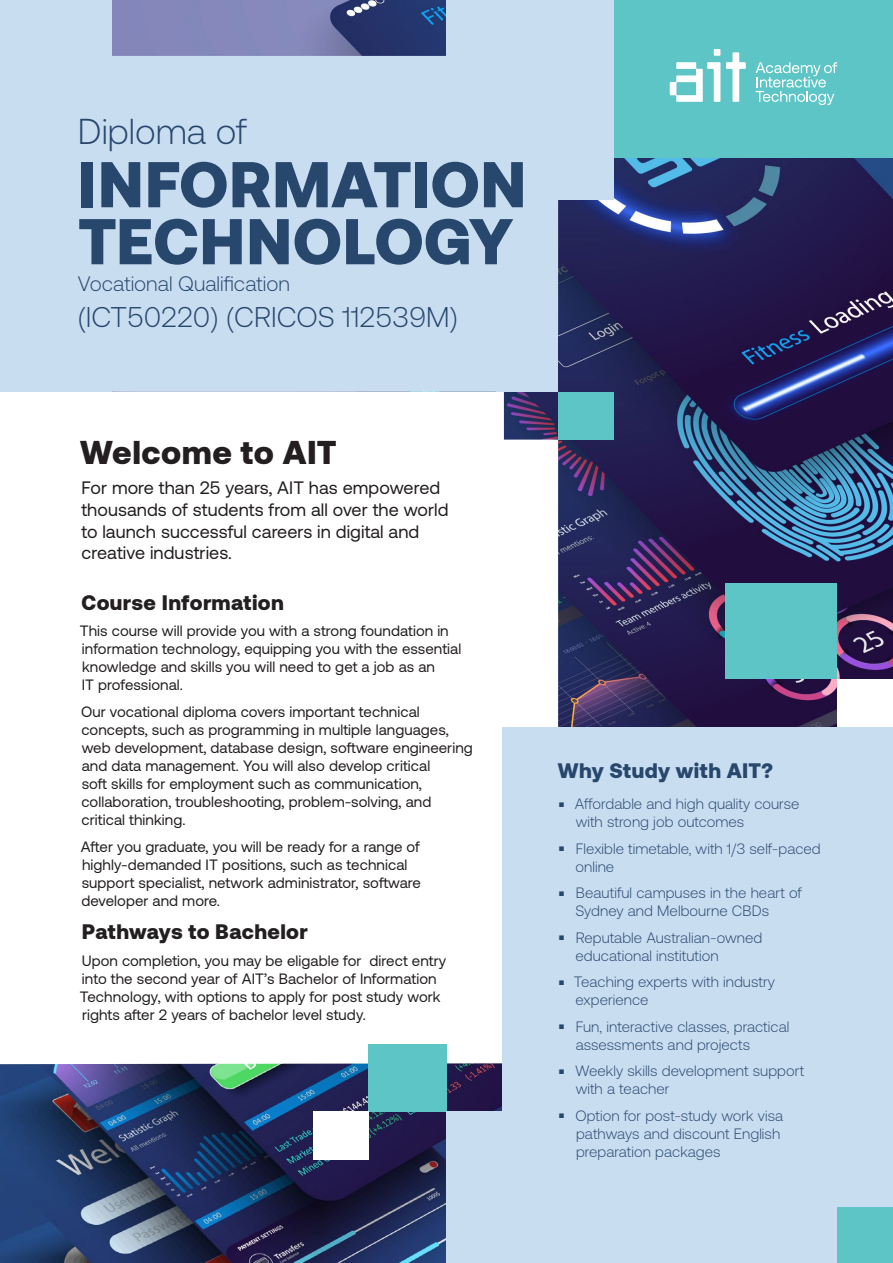
<style>
.page{position:relative;width:893px;height:1263px;background:#fff}
.page>*{position:absolute;margin:0;border:0;box-sizing:border-box;transform-origin:0 0}
.t1{font:900 64.5px "Aeonik";letter-spacing:.01em;color:#28476d}
.t2{font:300 36px "Aeonik";color:#28476d}
.t3{font:900 33px "Aeonik";letter-spacing:.015em;color:#231f20}
.t4{font:300 28.5px "Aeonik";color:#28476d}
.t5{font:900 21px "Aeonik";letter-spacing:.02em;color:#231f20}
.t6{font:300 21px "Aeonik";color:#28476d}
.t7{font:900 21px "Aeonik";letter-spacing:.02em;color:#28476d}
.t8{font:18px/21.6px "Aeonik";letter-spacing:.005em;color:#231f20}
.t9{font:15px/18px "Aeonik";letter-spacing:.005em;color:#231f20}
.t10{font:300 15px/18px "Aeonik";letter-spacing:.005em;color:#28476d}
.s1{font-size:9px}
</style>
<div class="page">
<img style="left:0;top:1064px;width:502px;height:199px">
<img style="left:112px;top:0;width:781px;height:727px">
<div style="left:557px;top:0;width:336px;height:157px;background:#5dc5c5"></div>
<svg style="left:112px;top:392px;width:446px;height:672px"></svg>
<div style="left:447px;top:0;width:167px;height:200px;background:#c9ddf1"></div>
<div style="left:112px;top:56px;width:446px;height:336px;background:#c9ddf1"></div>
<div style="left:558px;top:392px;width:56px;height:48px;background:#5dc5c5"></div>
<div style="left:725px;top:583px;width:112px;height:96px;background:#5dc5c5"></div>
<div style="left:368px;top:1044px;width:79px;height:67px;background:#5dc5c5"></div>
<div style="left:446px;top:1111px;width:112px;height:152px;background:#c9ddf1"></div>
<div style="left:0;top:0;width:112px;height:392px;background:#c9ddf1"></div>
<div style="left:837px;top:679px;width:56px;height:55px;background:#fff"></div>
<div style="left:313px;top:1111px;width:55px;height:48px;background:#fff"></div>
<div style="left:502px;top:727px;width:391px;height:536px;background:#c9ddf1"></div>
<div style="left:837px;top:1207px;width:56px;height:56px;background:#5dc5c5"></div>
<svg style="left:670px;top:49px;width:50px;height:53px"></svg>
<svg style="left:726px;top:52px;width:20px;height:50px"></svg>
<svg style="left:755px;top:62px;width:82px;height:43px"></svg>
<p class="t2" style="left:78px;top:112px;width:170px">Diploma of</p>
<p class="t1" style="left:78px;top:147px;width:450px">INFORMATION</p>
<p class="t1" style="left:78px;top:204px;width:436px">TECHNOLOGY</p>
<p class="t6" style="left:78px;top:272px;width:213px">Vocational Qualification</p>
<p class="t4" style="left:78px;top:302px;width:381px">(ICT50220) (CRICOS 112539M)</p>
<p class="t3" style="left:80px;top:433px;width:258px">Welcome to AIT</p>
<p class="t8" style="left:81px;top:477px;width:369px">For more than 25 years, AIT has empowered thousands of students from all over the world to launch successful careers in digital and creative industries.</p>
<p class="t5" style="left:82px;top:590px;width:204px">Course Information</p>
<p class="t9" style="left:80px;top:622px;width:383px">This course will provide you with a strong foundation in information technology, equipping you with the essential knowledge and skills you will need to get a job as an<br>IT professional.</p>
<p class="t9" style="left:81px;top:703px;width:393px">Our vocational diploma covers important technical concepts, such as programming in multiple languages, web development, database design, software engineering and data management. You will also develop critical<br>soft skills for employment such as communication, collaboration, troubleshooting, problem-solving, and critical thinking.</p>
<p class="t9" style="left:81px;top:837px;width:342px">After you graduate, you will be ready for a range of highly-demanded IT positions, such as technical support specialist, network administrator, software developer and more.</p>
<p class="t5" style="left:82px;top:919px;width:227px">Pathways to Bachelor</p>
<p class="t9" style="left:80px;top:951px;width:368px">Upon completion, you may be eligable for direct entry into the second year of AIT’s Bachelor of Information Technology, with options to apply for post study work rights after 2 years of bachelor level study.</p>
<p class="t7" style="left:558px;top:759px;width:217px">Why Study with AIT?</p>
<p class="t10" style="left:576px;top:795px;width:225px;text-indent:-17px"><span class="s1">◾</span> Affordable and high quality course with strong job outcomes</p>
<p class="t10" style="left:575px;top:839px;width:247px;text-indent:-16px"><span class="s1">◾</span> Flexible timetable, with 1/3 self-paced online</p>
<p class="t10" style="left:575px;top:884px;width:228px;text-indent:-16px"><span class="s1">◾</span> Beautiful campuses in the heart of<br>Sydney and Melbourne CBDs</p>
<p class="t10" style="left:575px;top:928px;width:188px;text-indent:-16px"><span class="s1">◾</span> Reputable Australian-owned educational institution</p>
<p class="t10" style="left:575px;top:973px;width:201px;text-indent:-16px"><span class="s1">◾</span> Teaching experts with industry experience</p>
<p class="t10" style="left:576px;top:1017px;width:215px;text-indent:-17px"><span class="s1">◾</span> Fun, interactive classes, practical assessments and projects</p>
<p class="t10" style="left:576px;top:1062px;width:230px;text-indent:-17px"><span class="s1">◾</span> Weekly skills development support with a teacher</p>
<p class="t10" style="left:576px;top:1106px;width:209px;text-indent:-17px"><span class="s1">◾</span> Option for post-study work visa pathways and discount English preparation packages</p>
</div>
